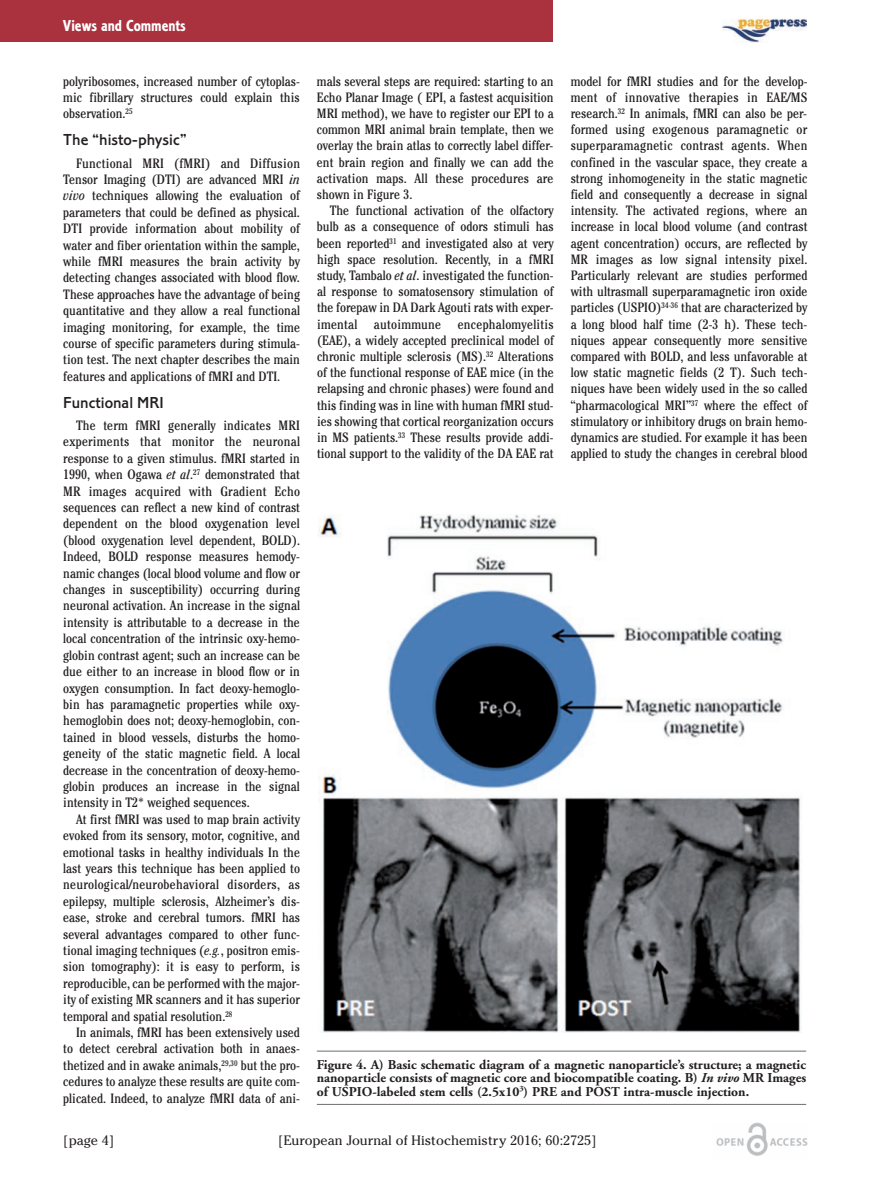
<style>
.page{position:relative;width:892px;height:1190px;background:#fff}
.page>*{position:absolute;margin:0;border:0;box-sizing:border-box;transform-origin:0 0}
.t1{font:16.5px "Corinthian Medium Plain";color:#231f20}
.t2{font:16.5px "Corinthian Bold Condensed Plain";color:#fff}
.t3{font:condensed 13.5px/16.4px "Cheltenham";color:#231f20;text-align:justify}
.t4{font:700 13.5px/13.5px "Adobe Garamond";color:#231f20;text-align:justify}
.t5{font:13.5px "Cheltenham";color:#231f20}
.s1{font-style:italic}
</style>
<div class="page">
<div style="left:0;top:0;width:552px;height:41px;background:#aa323f"></div>
<img style="left:716px;top:1122px;width:92px;height:34px">
<img style="left:722px;top:18px;width:84px;height:24px">
<hr style="left:317px;top:1050px;width:489px;height:1px;background:#6c6d70">
<hr style="left:317px;top:1104px;width:489px;height:1px;background:#6c6d70">
<img style="left:318px;top:514px;width:484px;height:518px">
<p class="t2" style="left:63px;top:20px;width:125px">Views and Comments</p>
<p class="t3" style="left:63px;top:74px;width:238px">polyribosomes, increased number of cytoplas&shy;mic fibrillary structures could explain this observation.<sup>25</sup></p>
<p class="t1" style="left:63px;top:134px;width:125px">The “histo-physic”</p>
<p class="t3" style="left:63px;top:156px;width:238px;text-indent:13px">Functional MRI (fMRI) and Diffusion Tensor Imaging (DTI) are advanced MRI <span class="s1">in vivo</span> techniques allowing the evaluation of parameters that could be defined as physical.<br>DTI provide information about mobility of water and fiber orientation within the sample, while fMRI measures the brain activity by detecting changes associated with blood flow.<br>These approaches have the advantage of being quantitative and they allow a real functional imaging monitoring, for example, the time course of specific parameters during stimula&shy;tion test. The next chapter describes the main features and applications of fMRI and DTI.</p>
<p class="t1" style="left:63px;top:396px;width:102px">Functional MRI</p>
<p class="t3" style="left:63px;top:418px;width:238px;text-indent:13px">The term fMRI generally indicates MRI experiments that monitor the neuronal response to a given stimulus. fMRI started in 1990, when Ogawa <span class="s1">et al</span>.<sup>27</sup> demonstrated that MR images acquired with Gradient Echo sequences can reflect a new kind of contrast dependent on the blood oxygenation level (blood oxygenation level dependent, BOLD).<br>Indeed, BOLD response measures hemody&shy;namic changes (local blood volume and flow or changes in susceptibility) occurring during neuronal activation. An increase in the signal intensity is attributable to a decrease in the local concentration of the intrinsic oxy-hemo&shy;globin contrast agent; such an increase can be due either to an increase in blood flow or in oxygen consumption. In fact deoxy-hemoglo&shy;bin has paramagnetic properties while oxy&shy;hemoglobin does not; deoxy-hemoglobin, con&shy;tained in blood vessels, disturbs the homo&shy;geneity of the static magnetic field. A local decrease in the concentration of deoxy-hemo&shy;globin produces an increase in the signal intensity in T2* weighed sequences.</p>
<p class="t3" style="left:63px;top:812px;width:238px;text-indent:13px">At first fMRI was used to map brain activity evoked from its sensory, motor, cognitive, and emotional tasks in healthy individuals In the last years this technique has been applied to neurological/neurobehavioral disorders, as epilepsy, multiple sclerosis, Alzheimer’s dis&shy;ease, stroke and cerebral tumors. fMRI has several advantages compared to other func&shy;tional imaging techniques (<span class="s1">e.g.</span>, positron emis&shy;sion tomography): it is easy to perform, is reproducible, can be performed with the major&shy;ity of existing MR scanners and it has superior temporal and spatial resolution.<sup>28</sup></p>
<p class="t3" style="left:63px;top:1025px;width:238px;text-indent:13px">In animals, fMRI has been extensively used to detect cerebral activation both in anaes&shy;thetized and in awake animals,<sup>29,30</sup> but the pro&shy;cedures to analyze these results are quite com&shy;plicated. Indeed, to analyze fMRI data of ani-</p>
<p class="t3" style="left:317px;top:74px;width:238px">mals several steps are required: starting to an Echo Planar Image ( EPI, a fastest acquisition MRI method), we have to register our EPI to a common MRI animal brain template, then we overlay the brain atlas to correctly label differ&shy;ent brain region and finally we can add the activation maps. All these procedures are shown in Figure 3.</p>
<p class="t3" style="left:317px;top:204px;width:238px;text-indent:13px">The functional activation of the olfactory bulb as a consequence of odors stimuli has been reported<sup>31</sup> and investigated also at very high space resolution. Recently, in a fMRI study, Tambalo <span class="s1">et al</span>. investigated the function&shy;al response to somatosensory stimulation of the forepaw in DA Dark Agouti rats with exper&shy;imental autoimmune encephalomyelitis (EAE), a widely accepted preclinical model of chronic multiple sclerosis (MS).<sup>32</sup> Alterations of the functional response of EAE mice (in the relapsing and chronic phases) were found and this finding was in line with human fMRI stud&shy;ies showing that cortical reorganization occurs in MS patients.<sup>33</sup> These results provide addi&shy;tional support to the validity of the DA EAE rat</p>
<p class="t3" style="left:571px;top:74px;width:238px">model for fMRI studies and for the develop&shy;ment of innovative therapies in EAE/MS research.<sup>32</sup> In animals, fMRI can also be per&shy;formed using exogenous paramagnetic or superparamagnetic contrast agents. When confined in the vascular space, they create a strong inhomogeneity in the static magnetic field and consequently a decrease in signal intensity. The activated regions, where an increase in local blood volume (and contrast agent concentration) occurs, are reflected by MR images as low signal intensity pixel.<br>Particularly relevant are studies performed with ultrasmall superparamagnetic iron oxide particles (USPIO)<sup>34-36</sup> that are characterized by a long blood half time (2-3 h). These tech&shy;niques appear consequently more sensitive compared with BOLD, and less unfavorable at low static magnetic fields (2 T). Such tech&shy;niques have been widely used in the so called “pharmacological MRI”<sup>37</sup> where the effect of stimulatory or inhibitory drugs on brain hemo&shy;dynamics are studied. For example it has been applied to study the changes in cerebral blood</p>
<p class="t4" style="left:317px;top:1058px;width:491px">Figure 4. A) Basic schematic diagram of a magnetic nanoparticle’s structure; a magnetic nanoparticle consists of magnetic core and biocompatible coating. B) <span class="s1">In vivo</span> MR Images of USPIO-labeled stem cells (2.5x10<sup>3</sup>) PRE and POST intra-muscle injection.</p>
<p class="t5" style="left:63px;top:1132px;width:52px">[page 4]</p>
<p class="t5" style="left:278px;top:1132px;width:320px">[European Journal of Histochemistry 2016; 60:2725]</p>
</div>
